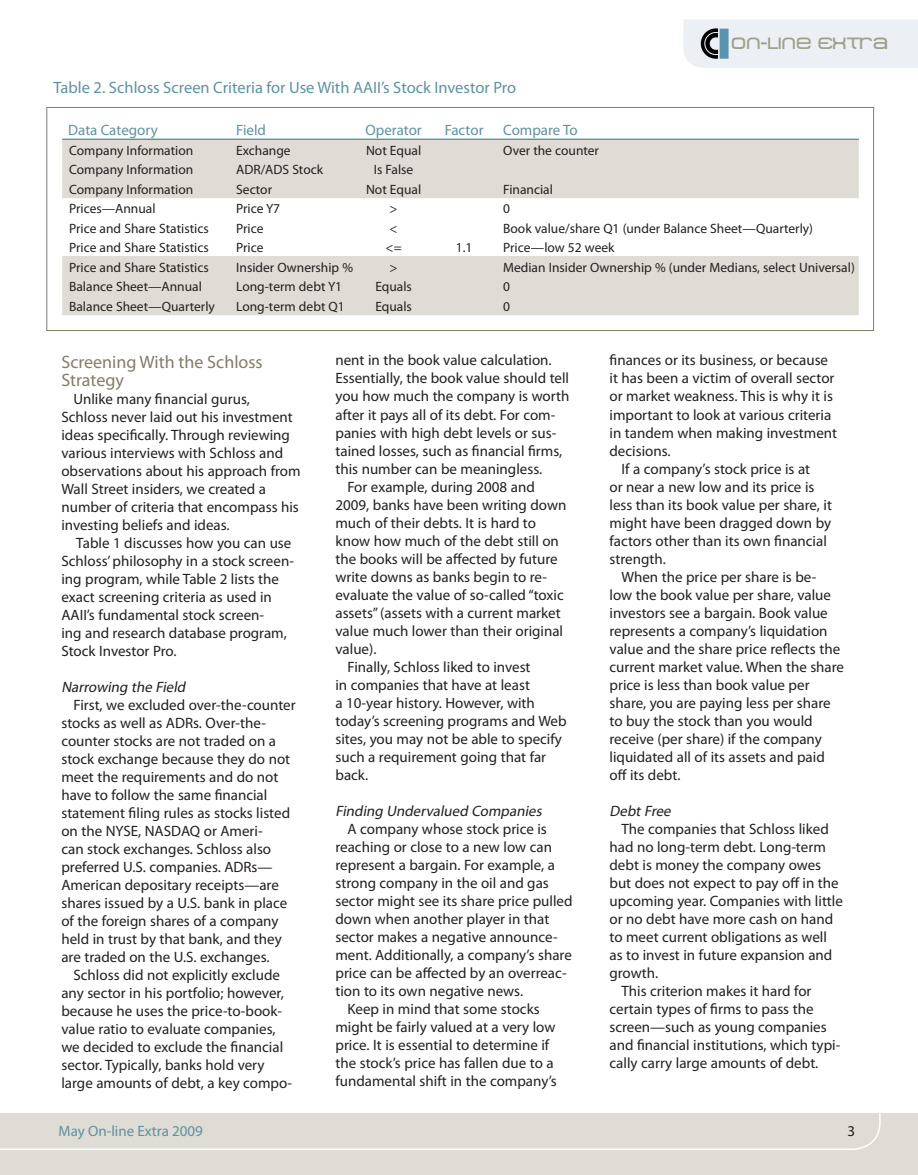
<style>
.page{position:relative;width:918px;height:1175px;background:#fff}
.page>*{position:absolute;margin:0;border:0;box-sizing:border-box;transform-origin:0 0}
.subHead{font:18px/18px "Myriad Pro";color:#837c6a}
.FigureHeading{font:16.5px "Myriad Pro";color:#5e92a0}
.t1{font:16.35px "Metro DF";letter-spacing:-.015em;color:#9f9f8b}
.t2{font:15px/18px "Myriad Pro";color:#231f20}
.t3{font:15px "Myriad Pro";color:#5e92a0}
.Sub-Subhead{font:italic 15px "Myriad Pro";color:#231f20}
.t4{font:13.5px "Myriad Pro";color:#231f20}
</style>
<div class="page">
<div style="left:0;top:1112px;width:918px;height:62px;background:#dedcd4"></div>
<svg style="left:0;top:1112px;width:881px;height:38px"></svg>
<div style="left:684px;top:20px;width:234px;height:48px;background:#ecf0f4"></div>
<hr style="left:62px;top:139px;width:797px;height:1px;background:#5e92a0">
<div style="left:62px;top:140px;width:797px;height:19px;background:#dedcd4"></div>
<div style="left:62px;top:158px;width:797px;height:21px;background:#dedcd4"></div>
<div style="left:62px;top:178px;width:797px;height:20px;background:#dedcd4"></div>
<div style="left:62px;top:256px;width:797px;height:20px;background:#dedcd4"></div>
<div style="left:62px;top:275px;width:797px;height:21px;background:#dedcd4"></div>
<div style="left:62px;top:295px;width:797px;height:20px;background:#dedcd4"></div>
<div style="left:46px;top:107px;width:828px;height:224px;border:1px solid #837c6a"></div>
<p class="FigureHeading" style="left:53px;top:78px;width:464px">Table 2. Schloss Screen Criteria for Use With AAII’s Stock Investor Pro</p>
<p class="t1" style="left:731px;top:33px;width:159px">ON LINE EXTRA</p>
<p class="t3" style="left:68px;top:121px;width:91px">Data Category</p>
<p class="t3" style="left:236px;top:121px;width:31px">Field</p>
<p class="t3" style="left:365px;top:121px;width:58px">Operator</p>
<p class="t3" style="left:445px;top:121px;width:40px">Factor</p>
<p class="t3" style="left:503px;top:121px;width:76px">Compare To</p>
<p class="t4" style="left:69px;top:142px;width:126px">Company Information</p>
<p class="t4" style="left:236px;top:142px;width:56px">Exchange</p>
<p class="t4" style="left:366px;top:142px;width:57px">Not Equal</p>
<p class="t4" style="left:503px;top:142px;width:97px">Over the counter</p>
<p class="t4" style="left:69px;top:161px;width:126px">Company Information</p>
<p class="t4" style="left:236px;top:161px;width:88px">ADR/ADS Stock</p>
<p class="t4" style="left:374px;top:161px;width:41px">Is False</p>
<p class="t4" style="left:69px;top:181px;width:126px">Company Information</p>
<p class="t4" style="left:236px;top:181px;width:37px">Sector</p>
<p class="t4" style="left:366px;top:181px;width:57px">Not Equal</p>
<p class="t4" style="left:503px;top:181px;width:51px">Financial</p>
<p class="t4" style="left:69px;top:200px;width:88px">Prices—Annual</p>
<p class="t4" style="left:236px;top:200px;width:46px">Price Y7</p>
<p class="t4" style="left:390px;top:200px;width:10px">&gt;</p>
<p class="t4" style="left:503px;top:200px;width:8px">0</p>
<p class="t4" style="left:69px;top:220px;width:141px">Price and Share Statistics</p>
<p class="t4" style="left:236px;top:220px;width:29px">Price</p>
<p class="t4" style="left:390px;top:220px;width:10px">&lt;</p>
<p class="t4" style="left:503px;top:220px;width:311px">Book value/share Q1 (under Balance Sheet—Quarterly)</p>
<p class="t4" style="left:69px;top:239px;width:141px">Price and Share Statistics</p>
<p class="t4" style="left:236px;top:239px;width:29px">Price</p>
<p class="t4" style="left:386px;top:239px;width:47px">&lt;= 1</p>
<p class="t4" style="left:463px;top:239px;width:7px">.1</p>
<p class="t4" style="left:503px;top:239px;width:113px">Price—low 52 week</p>
<p class="t4" style="left:69px;top:259px;width:141px">Price and Share Statistics</p>
<p class="t4" style="left:236px;top:259px;width:118px">Insider Ownership %</p>
<p class="t4" style="left:390px;top:259px;width:10px">&gt;</p>
<p class="t4" style="left:503px;top:259px;width:353px">Median Insider Ownership % (under Medians, select Universal)</p>
<p class="t4" style="left:69px;top:278px;width:134px">Balance Sheet—Annual</p>
<p class="t4" style="left:236px;top:278px;width:103px">Long-term debt Y1</p>
<p class="t4" style="left:375px;top:278px;width:38px">Equals</p>
<p class="t4" style="left:503px;top:278px;width:8px">0</p>
<p class="t4" style="left:69px;top:298px;width:147px">Balance Sheet—Quarterly</p>
<p class="t4" style="left:236px;top:298px;width:106px">Long-term debt Q1</p>
<p class="t4" style="left:375px;top:298px;width:38px">Equals</p>
<p class="t4" style="left:503px;top:298px;width:8px">0</p>
<p class="subHead" style="left:61px;top:352px;width:203px">Screening With the Schloss<br>Strategy</p>
<p class="t2" style="left:61px;top:389px;width:241px;text-indent:12px">Unlike many financial gurus,<br>Schloss never laid out his investment ideas specifically. Through reviewing various interviews with Schloss and observations about his approach from Wall Street insiders, we created a number of criteria that encompass his investing beliefs and ideas.</p>
<p class="t2" style="left:61px;top:533px;width:234px;text-indent:15px">Table 1 discusses how you can use Schloss’ philosophy in a stock screen&shy;ing program, while Table 2 lists the exact screening criteria as used in AAII’s fundamental stock screen-<br>ing and research database program, Stock Investor Pro.</p>
<p class="Sub-Subhead" style="left:61px;top:677px;width:129px">Narrowing the Field</p>
<p class="t2" style="left:61px;top:695px;width:236px;text-indent:12px">First, we excluded over-the-counter stocks as well as ADRs. Over-the&shy;counter stocks are not traded on a stock exchange because they do not meet the requirements and do not have to follow the same financial statement filing rules as stocks listed on the NYSE, NASDAQ or Ameri-<br>can stock exchanges. Schloss also preferred U.S. companies. ADRs— American depositary receipts—are shares issued by a U.S. bank in place of the foreign shares of a company held in trust by that bank, and they are traded on the U.S. exchanges.</p>
<p class="t2" style="left:61px;top:965px;width:232px;text-indent:12px">Schloss did not explicitly exclude any sector in his portfolio; however, because he uses the price-to-book&shy;value ratio to evaluate companies, we decided to exclude the financial sector. Typically, banks hold very large amounts of debt, a key compo-</p>
<p class="t3" style="left:59px;top:1122px;width:146px">May On-line Extra 2009</p>
<p class="t2" style="left:335px;top:351px;width:235px">nent in the book value calculation.<br>Essentially, the book value should tell you how much the company is worth after it pays all of its debt. For com&shy;panies with high debt levels or sus&shy;tained losses, such as financial firms, this number can be meaningless.</p>
<p class="t2" style="left:335px;top:477px;width:232px;text-indent:12px">For example, during 2008 and<br>2009, banks have been writing down much of their debts. It is hard to know how much of the debt still on the books will be affected by future write downs as banks begin to re&shy;evaluate the value of so-called “toxic assets” (assets with a current market value much lower than their original value).</p>
<p class="t2" style="left:335px;top:657px;width:233px;text-indent:12px">Finally, Schloss liked to invest<br>in companies that have at least<br>a 1 0-year history. However, with today’s screening programs and Web sites, you may not be able to specify such a requirement going that far back.</p>
<p class="Sub-Subhead" style="left:335px;top:801px;width:211px">Finding Undervalued Companies</p>
<p class="t2" style="left:335px;top:819px;width:239px;text-indent:12px">A company whose stock price is reaching or close to a new low can represent a bargain. For example, a strong company in the oil and gas sector might see its share price pulled down when another player in that sector makes a negative announce&shy;ment. Additionally, a company’s share price can be affected by an overreac&shy;tion to its own negative news.</p>
<p class="t2" style="left:335px;top:999px;width:223px;text-align:center">Keep in mind that some stocks might be fairly valued at a very low price. It is essential to determine if the stock’s price has fallen due to a fundamental shift in the company’s</p>
<p class="t2" style="left:610px;top:351px;width:229px">finances or its business, or because it has been a victim of overall sector or market weakness. This is why it is important to look at various criteria in tandem when making investment decisions.</p>
<p class="t2" style="left:610px;top:459px;width:224px;text-indent:12px">If a company’s stock price is at<br>or near a new low and its price is less than its book value per share, it might have been dragged down by factors other than its own financial strength.</p>
<p class="t2" style="left:610px;top:567px;width:236px;text-indent:12px">When the price per share is be-<br>low the book value per share, value investors see a bargain. Book value represents a company’s liquidation value and the share price reflects the current market value. When the share price is less than book value per share, you are paying less per share to buy the stock than you would receive (per share) if the company liquidated all of its assets and paid off its debt.</p>
<p class="Sub-Subhead" style="left:610px;top:801px;width:66px">DebtFree</p>
<p class="t2" style="left:610px;top:819px;width:235px;text-indent:12px">The companies that Schloss liked had no long-term debt. Long-term debt is money the company owes but does not expect to pay off in the upcoming year. Companies with little or no debt have more cash on hand to meet current obligations as well as to invest in future expansion and growth.</p>
<p class="t2" style="left:610px;top:981px;width:232px;text-indent:12px">This criterion makes it hard for certain types of firms to pass the screen—such as young companies and financial institutions, which typi&shy;cally carry large amounts of debt.</p>
</div>
